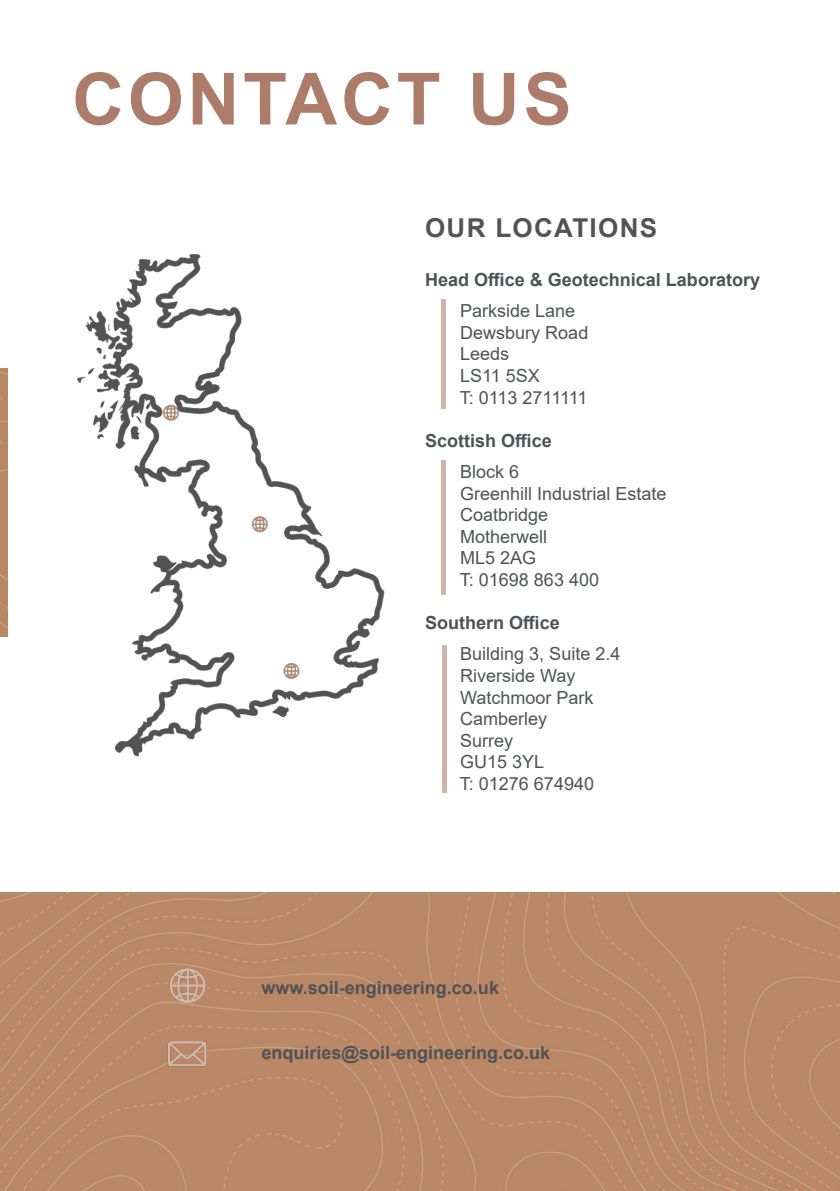
<style>
.page{position:relative;width:840px;height:1191px;background:#fff}
.page>*{position:absolute;margin:0;border:0;box-sizing:border-box;transform-origin:0 0}
.map_SOFT_text{font:700 72px "Arial";letter-spacing:.05em;color:#ac7b6a}
.map_SOFT_text-2{font:700 26px "Arial";letter-spacing:.05em;color:#535353}
.t1{font:18px "Arial";color:#4f5255}
.t2{font:700 18px "Arial";color:#4f5255}
.t3{font:18px "Arial";letter-spacing:-.075em;color:#4f5255}
</style>
<div class="page">
<div style="left:0;top:369px;width:7px;height:267px;background:#ba8765"></div>
<div style="left:0;top:892px;width:839px;height:299px;background:#ba8867"></div>
<hr style="left:441px;top:299px;width:4px;height:110px;background:#d2b1a8">
<hr style="left:441px;top:460px;width:4px;height:135px;background:#d2b1a8">
<hr style="left:442px;top:645px;width:4px;height:148px;background:#d2b1a8">
<img style="left:77px;top:254px;width:308px;height:503px">
<img style="left:169px;top:959px;width:40px;height:52px">
<img style="left:166px;top:1024px;width:49px;height:46px">
<p class="map_SOFT_text" style="left:72px;top:48px;width:501px">CONTACT US</p>
<p class="map_SOFT_text-2" style="left:425px;top:210px;width:233px">OUR LOCATIONS</p>
<p class="t2" style="left:425px;top:267px;width:336px">Head Office &amp; Geotechnical Laboratory</p>
<p class="t1" style="left:460px;top:298px;width:117px">Parkside Lane</p>
<p class="t1" style="left:460px;top:320px;width:130px">Dewsbury Road</p>
<p class="t1" style="left:460px;top:341px;width:51px">Leeds</p>
<p class="t1" style="left:460px;top:363px;width:81px">LS11 5SX</p>
<p class="t3" style="left:459px;top:385px;width:129px">T: 0113 2711111</p>
<p class="t2" style="left:425px;top:428px;width:128px">Scottish Office</p>
<p class="t1" style="left:460px;top:459px;width:61px">Block 6</p>
<p class="t1" style="left:460px;top:481px;width:208px">Greenhill Industrial Estate</p>
<p class="t1" style="left:460px;top:502px;width:90px">Coatbridge</p>
<p class="t1" style="left:460px;top:524px;width:89px">Motherwell</p>
<p class="t1" style="left:460px;top:545px;width:78px">ML5 2AG</p>
<p class="t1" style="left:459px;top:567px;width:141px">T: 01698 863 400</p>
<p class="t2" style="left:425px;top:610px;width:136px">Southern Office</p>
<p class="t1" style="left:460px;top:641px;width:162px">Building 3, Suite 2.4</p>
<p class="t1" style="left:460px;top:663px;width:117px">Riverside Way</p>
<p class="t1" style="left:460px;top:685px;width:135px">Watchmoor Park</p>
<p class="t1" style="left:460px;top:706px;width:89px">Camberley</p>
<p class="t1" style="left:460px;top:728px;width:55px">Surrey</p>
<p class="t1" style="left:460px;top:749px;width:86px">GU15 3YL</p>
<p class="t1" style="left:459px;top:771px;width:136px">T: 01276 674940</p>
<p class="t2" style="left:261px;top:975px;width:239px">www.soil-engineering.co.uk</p>
<p class="t2" style="left:261px;top:1040px;width:290px">enquiries@soil-engineering.co.uk</p>
</div>
